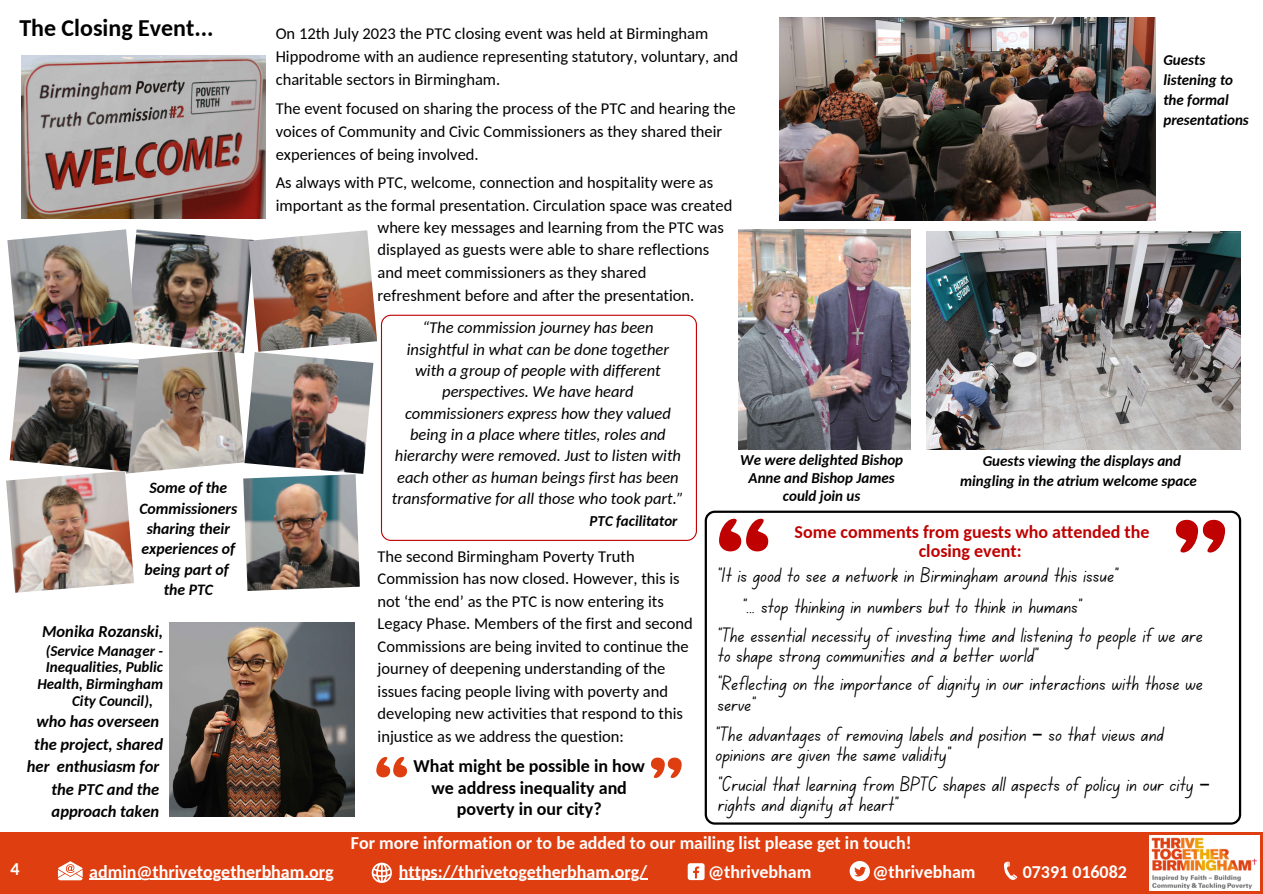
<style>
.page{position:relative;width:1263px;height:894px;background:#fff}
.page>*{position:absolute;margin:0;border:0;box-sizing:border-box;transform-origin:0 0}
.t1{font:120px "Coustard";color:#bf0101}
.t2{font:75px "Coustard";color:#df3f10}
.t3{font:700 24px "Carlito";color:#000}
.t4{font:21px/20.2px "Canva School Font";color:#000}
.t5{font:700 18px "Carlito";color:#fff}
.t6{font:700 18px/21.3px "Carlito";color:#000;text-align:center}
.t7{font:700 18px/19px "Carlito";color:#bf0101;text-align:center}
.t8{font:16.5px/22.8px "Carlito";color:#000}
.t9{font:italic 16.5px/21.3px "Carlito";color:#000;text-align:center}
.t10{font:italic 700 16.5px/22.5px "Carlito";color:#000;text-align:center}
.t11{font:italic 700 15.75px/20.2px "Carlito";color:#000;text-align:center}
.t12{font:italic 700 15px/20.2px "Carlito";color:#000;text-align:center}
.s1{font-family:"Noto Sans Gurmukhi"}
</style>
<div class="page">
<div style="left:0;top:831px;width:1263px;height:62px;background:#df3f10"></div>
<svg style="left:58px;top:861px;width:25px;height:19px"></svg>
<svg style="left:372px;top:862px;width:20px;height:20px"></svg>
<div style="left:688px;top:862px;width:17px;height:17px;background:#fff;border-radius:3px"></div>
<svg style="left:693px;top:866px;width:6px;height:12px"></svg>
<svg style="left:850px;top:861px;width:20px;height:20px"></svg>
<svg style="left:1004px;top:861px;width:13px;height:19px"></svg>
<div style="left:1150px;top:834px;width:110px;height:56px;background:#fff"></div>
<img style="left:1151px;top:837px;width:106px;height:51px">
<img style="left:134px;top:353px;width:110px;height:120px">
<img style="left:10px;top:352px;width:129px;height:119px">
<img style="left:126px;top:229px;width:123px;height:124px">
<img style="left:244px;top:352px;width:129px;height:122px">
<img style="left:170px;top:622px;width:184px;height:193px">
<img style="left:7px;top:229px;width:129px;height:123px">
<img style="left:779px;top:17px;width:377px;height:203px">
<img style="left:249px;top:230px;width:128px;height:122px">
<img style="left:927px;top:231px;width:313px;height:218px">
<img style="left:6px;top:470px;width:128px;height:122px">
<img style="left:243px;top:474px;width:117px;height:116px">
<img style="left:738px;top:229px;width:172px;height:221px">
<img style="left:22px;top:55px;width:244px;height:163px">
<hr style="left:89px;top:878px;width:245px;height:1px;background:#fff">
<hr style="left:399px;top:878px;width:248px;height:1px;background:#fff">
<svg style="left:705px;top:510px;width:536px;height:314px"></svg>
<svg style="left:381px;top:314px;width:316px;height:226px"></svg>
<p class="t3" style="left:19px;top:18px;width:196px">The Closing Event...</p>
<p class="t8" style="left:276px;top:24px;width:464px">On 12th July 2023 the PTC closing event was held at Birmingham<br>Hippodrome with an audience representing statutory, voluntary, and charitable sectors in Birmingham.</p>
<p class="t8" style="left:276px;top:98px;width:462px">The event focused on sharing the process of the PTC and hearing the voices of Community and Civic Commissioners as they shared their experiences of being involved.</p>
<p class="t8" style="left:276px;top:173px;width:458px">As always with PTC, welcome, connection and hospitality were as important as the formal presentation. Circulation space was created</p>
<p class="t8" style="left:378px;top:217px;width:348px">where key messages and learning from the PTC was displayed as guests were able to share reflections and meet commissioners as they shared refreshment before and after the presentation.</p>
<p class="t12" style="left:1163px;top:51px;width:87px;text-align:left">Guests listening to the formal presentations</p>
<p class="t11" style="left:139px;top:479px;width:99px">Some of the<br>Commissioners sharing their experiences of being part of</p>
<p class="t11" style="left:164px;top:580px;width:51px">the PTC</p>
<p class="t10" style="left:42px;top:621px;width:122px">Monika Rozanski,</p>
<p class="t12" style="left:46px;top:641px;width:119px">(Service Manager -</p>
<p class="t12" style="left:46px;top:658px;width:119px">Inequalities, Public</p>
<p class="t12" style="left:38px;top:675px;width:127px">Health, Birmingham</p>
<p class="t12" style="left:72px;top:692px;width:82px">City Council),</p>
<p class="t10" style="left:37px;top:711px;width:124px">who has overseen</p>
<p class="t10" style="left:27px;top:734px;width:138px">the project, shared her enthusiasm for</p>
<p class="t10" style="left:52px;top:779px;width:109px">the PTC and the</p>
<p class="t10" style="left:52px;top:801px;width:109px">approach taken</p>
<p class="t9" style="left:392px;top:318px;width:293px">“The commission journey has been insightful in what can be done together with a group of people with different perspectives. We have heard commissioners express how they valued being in a place where titles, roles and hierarchy were removed. Just to listen with each other as human beings first has been transformative for all those who took part.”</p>
<p class="t12" style="left:590px;top:512px;width:89px">PTC facilitator</p>
<p class="t8" style="left:378px;top:546px;width:317px">The second Birmingham Poverty Truth Commission has now closed. However, this is not ‘the end’ as the PTC is now entering its Legacy Phase. Members of the first and second Commissions are being invited to continue the journey of deepening understanding of the issues facing people living with poverty and developing new activities that respond to this injustice as we address the question:</p>
<p class="t6" style="left:413px;top:757px;width:233px">What might be possible in how we address inequality and poverty in our city?</p>
<p class="t2" style="left:409px;top:798px;width:36px;rotate:-180deg">"</p>
<p class="t2" style="left:649px;top:736px;width:36px">"</p>
<p class="t12" style="left:740px;top:451px;width:164px;line-height:18px">We were delighted Bishop<br>Anne and Bishop James could join us</p>
<p class="t12" style="left:960px;top:451px;width:238px">Guests viewing the displays and mingling in the atrium welcome space</p>
<p class="t1" style="left:771px;top:585px;width:56px;rotate:-180deg">"</p>
<p class="t7" style="left:795px;top:523px;width:356px">Some comments from guests who attended the closing event:</p>
<p class="t1" style="left:1173px;top:485px;width:56px">"</p>
<p class="t4" style="left:717px;top:567px;width:403px">"It is good to see a network in Birmingham around this issue"</p>
<p class="t4" style="left:742px;top:598px;width:341px">"... stop thinking in numbers but to think in humans"</p>
<p class="t4" style="left:717px;top:627px;width:487px">"The essential necessity of investing time and listening to people if we are to shape strong communities and a better world"</p>
<p class="t4" style="left:717px;top:675px;width:487px">"Reflecting on the importance of dignity in our interactions with those we serve"</p>
<p class="t4" style="left:715px;top:725px;width:450px">"The advantages of removing labels and position <span class="s1">–</span> so that views and opinions are given the same validity"</p>
<p class="t4" style="left:718px;top:776px;width:493px">"Crucial that learning from BPTC shapes all aspects of policy in our city <span class="s1">– </span>rights and dignity at heart"</p>
<p class="t5" style="left:351px;top:835px;width:562px">For more information or to be added to our mailing list please get in touch!</p>
<p class="t5" style="left:10px;top:861px;width:11px">4</p>
<p class="t5" style="left:1023px;top:864px;width:106px">07391 016082</p>
<p class="t5" style="left:89px;top:864px;width:246px">admin@thrivetogetherbham.org</p>
<p class="t5" style="left:399px;top:864px;width:250px">https://thrivetogetherbham.org/</p>
<p class="t5" style="left:708px;top:864px;width:105px">@thrivebham</p>
<p class="t5" style="left:872px;top:864px;width:105px">@thrivebham</p>
</div>
